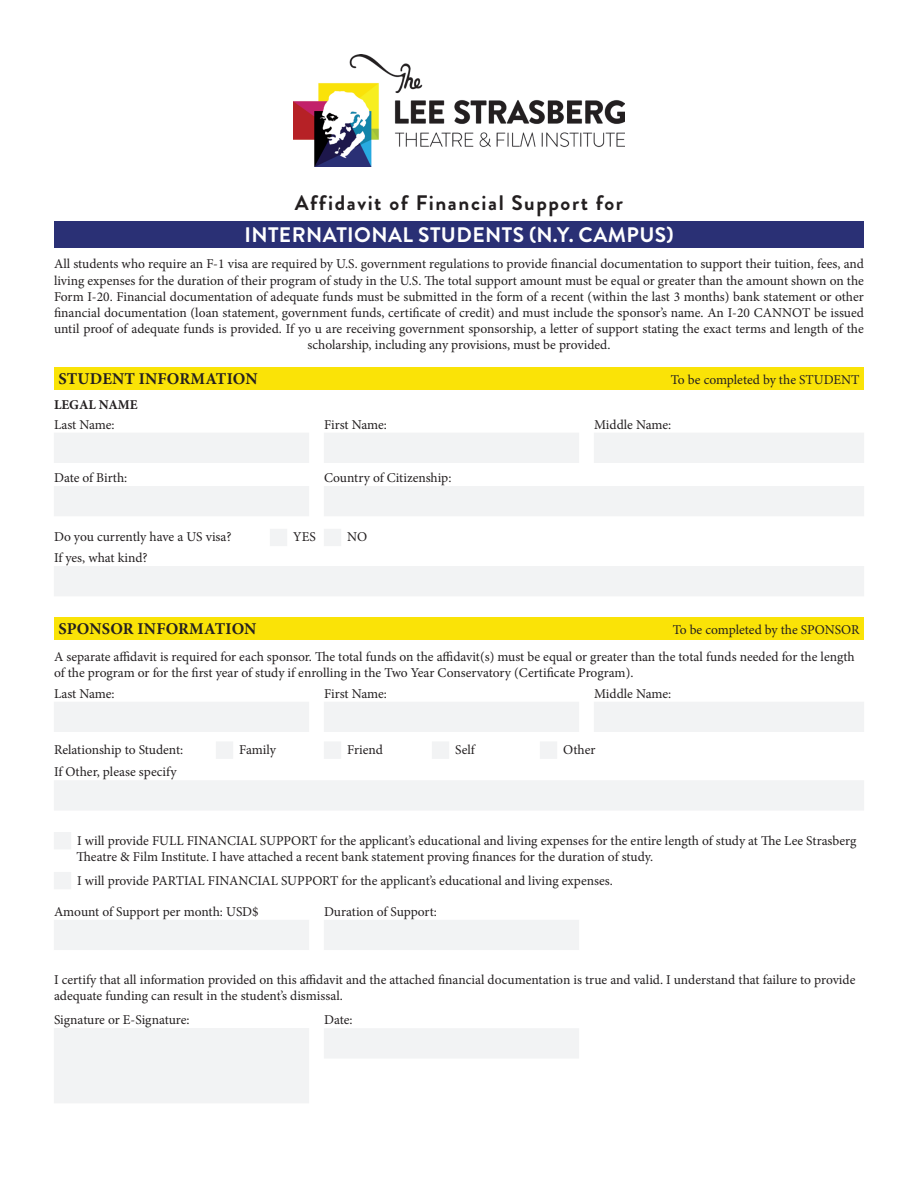
<style>
.page{position:relative;width:918px;height:1188px;background:#fff}
.page>*{position:absolute;margin:0;border:0;box-sizing:border-box;transform-origin:0 0}
.t1{font:700 21px "Brandon Grotesque";letter-spacing:.02em;color:#fff}
.t2{font:700 21px "Brandon Grotesque";letter-spacing:.075em;color:#231f20}
.t3{font:700 16.5px "Minion Pro";letter-spacing:.01em;color:#231f20}
.t4{font:13.5px/16.2px "Minion Pro";letter-spacing:-.005em;color:#231f20}
.t5{font:700 13.5px "Minion Pro";color:#231f20}
</style>
<div class="page">
<img style="left:293px;top:54px;width:332px;height:112px">
<div style="left:54px;top:367px;width:810px;height:23px;background:#fae307"></div>
<div style="left:54px;top:617px;width:810px;height:23px;background:#fae307"></div>
<div style="left:54px;top:221px;width:810px;height:27px;background:#2a3075"></div>
<div style="left:54px;top:433px;width:255px;height:30px;background:#f2f3f4"></div>
<div style="left:324px;top:433px;width:255px;height:30px;background:#f2f3f4"></div>
<div style="left:594px;top:433px;width:270px;height:30px;background:#f2f3f4"></div>
<div style="left:54px;top:486px;width:255px;height:30px;background:#f2f3f4"></div>
<div style="left:324px;top:486px;width:540px;height:30px;background:#f2f3f4"></div>
<div style="left:270px;top:529px;width:17px;height:17px;background:#f2f3f4"></div>
<div style="left:324px;top:529px;width:17px;height:17px;background:#f2f3f4"></div>
<div style="left:54px;top:566px;width:810px;height:30px;background:#f2f3f4"></div>
<div style="left:54px;top:702px;width:255px;height:30px;background:#f2f3f4"></div>
<div style="left:324px;top:702px;width:255px;height:30px;background:#f2f3f4"></div>
<div style="left:594px;top:702px;width:270px;height:30px;background:#f2f3f4"></div>
<div style="left:216px;top:742px;width:17px;height:17px;background:#f2f3f4"></div>
<div style="left:324px;top:742px;width:17px;height:17px;background:#f2f3f4"></div>
<div style="left:432px;top:742px;width:17px;height:17px;background:#f2f3f4"></div>
<div style="left:540px;top:742px;width:17px;height:17px;background:#f2f3f4"></div>
<div style="left:54px;top:780px;width:810px;height:30px;background:#f2f3f4"></div>
<div style="left:54px;top:832px;width:17px;height:17px;background:#f2f3f4"></div>
<div style="left:54px;top:872px;width:17px;height:17px;background:#f2f3f4"></div>
<div style="left:54px;top:920px;width:255px;height:30px;background:#f2f3f4"></div>
<div style="left:324px;top:920px;width:255px;height:30px;background:#f2f3f4"></div>
<div style="left:54px;top:1028px;width:255px;height:75px;background:#f2f3f4"></div>
<div style="left:324px;top:1028px;width:255px;height:30px;background:#f2f3f4"></div>
<p class="t2" style="left:295px;top:189px;width:330px">Affidavit of Financial Support for</p>
<p class="t1" style="left:244px;top:220px;width:431px">INTERNATIONAL STUDENTS (N.Y. CAMPUS)</p>
<p class="t4" style="left:54px;top:256px;width:812px;text-align:center">All students who require an F-1 visa are required by U.S. government regulations to provide financial documentation to support their tuition, fees, and living expenses for the duration of their program of study in the U.S. The total support amount must be equal or greater than the amount shown on the Form I-20. Financial documentation of adequate funds must be submitted in the form of a recent (within the last 3 months) bank statement or other financial documentation (loan statement, government funds, certificate of credit) and must include the sponsor’s name. An I-20 CANNOT be issued until proof of adequate funds is provided. If yo u are receiving government sponsorship, a letter of support stating the exact terms and length of the scholarship, including any provisions, must be provided.</p>
<p class="t3" style="left:59px;top:367px;width:201px">STUDENT INFORMATION</p>
<p class="t4" style="left:671px;top:372px;width:190px">To be completed by the STUDENT</p>
<p class="t5" style="left:54px;top:396px;width:85px">LEGAL NAME</p>
<p class="t4" style="left:54px;top:416px;width:62px">Last Name:</p>
<p class="t4" style="left:324px;top:416px;width:65px">First Name:</p>
<p class="t4" style="left:594px;top:416px;width:79px">Middle Name:</p>
<p class="t4" style="left:54px;top:470px;width:75px">Date of Birth:</p>
<p class="t4" style="left:324px;top:470px;width:129px">Country of Citizenship:</p>
<p class="t4" style="left:54px;top:529px;width:179px">Do you currently have a US visa?</p>
<p class="t4" style="left:293px;top:529px;width:24px">YES</p>
<p class="t4" style="left:347px;top:529px;width:22px">NO</p>
<p class="t4" style="left:54px;top:550px;width:95px">If yes, what kind?</p>
<p class="t3" style="left:59px;top:617px;width:199px">SPONSOR INFORMATION</p>
<p class="t4" style="left:673px;top:622px;width:188px">To be completed by the SPONSOR</p>
<p class="t4" style="left:54px;top:648px;width:802px">A separate affidavit is required for each sponsor. The total funds on the affidavit(s) must be equal or greater than the total funds needed for the length of the program or for the first year of study if enrolling in the Two Year Conservatory (Certificate Program).</p>
<p class="t4" style="left:54px;top:685px;width:62px">Last Name:</p>
<p class="t4" style="left:324px;top:685px;width:65px">First Name:</p>
<p class="t4" style="left:594px;top:685px;width:79px">Middle Name:</p>
<p class="t4" style="left:54px;top:742px;width:131px">Relationship to Student:</p>
<p class="t4" style="left:239px;top:742px;width:38px">Family</p>
<p class="t4" style="left:347px;top:742px;width:37px">Friend</p>
<p class="t4" style="left:455px;top:742px;width:21px">Self</p>
<p class="t4" style="left:563px;top:742px;width:34px">Other</p>
<p class="t4" style="left:54px;top:764px;width:124px">If Other, please specify</p>
<p class="t4" style="left:76px;top:832px;width:781px">I will provide FULL FINANCIAL SUPPORT for the applicant’s educational and living expenses for the entire length of study at The Lee Strasberg<br>Theatre &amp; Film Institute. I have attached a recent bank statement proving finances for the duration of study.</p>
<p class="t4" style="left:77px;top:872px;width:537px">I will provide PARTIAL FINANCIAL SUPPORT for the applicant’s educational and living expenses.</p>
<p class="t4" style="left:54px;top:903px;width:206px">Amount of Support per month: USD$</p>
<p class="t4" style="left:324px;top:903px;width:114px">Duration of Support:</p>
<p class="t4" style="left:54px;top:972px;width:803px">I certify that all information provided on this affidavit and the attached financial documentation is true and valid. I understand that failure to provide adequate funding can result in the student’s dismissal.</p>
<p class="t4" style="left:54px;top:1012px;width:137px">Signature or E-Signature:</p>
<p class="t4" style="left:324px;top:1012px;width:30px">Date:</p>
</div>
